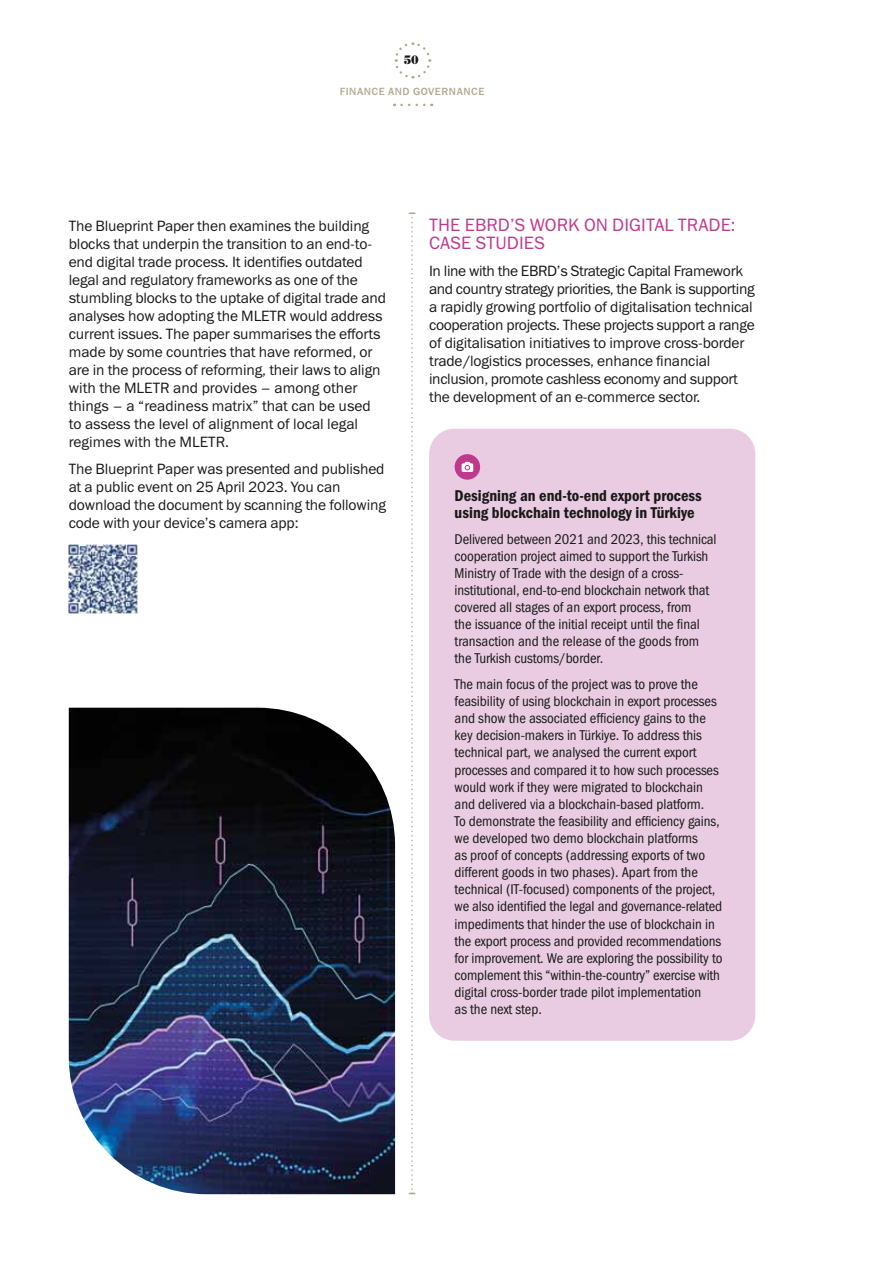
<style>
.page{position:relative;width:893px;height:1263px;background:#fff}
.page>*{position:absolute;margin:0;border:0;box-sizing:border-box;transform-origin:0 0}
.t1{font:18px/18px "Franklin Gothic Book ITC";letter-spacing:.005em;color:#bf398c}
.t2{font:15.75px/17.1px "Franklin Gothic Demi Cond ITC";color:#181917}
.t3{font:15px/18px "Franklin Gothic Book ITC";letter-spacing:-.01em;color:#181917}
.t4{font:14.25px/17.1px "Franklin Gothic Book Cond ITC";letter-spacing:-.005em;color:#181917}
.t5{font:700 12.75px "Bodoni URW";color:#181917}
.t6{font:10.5px "Franklin Gothic Medium ITC";letter-spacing:.05em;color:#afa88f}
</style>
<div class="page">
<svg style="left:401px;top:104px;width:31px;height:2px"></svg>
<svg style="left:394px;top:42px;width:38px;height:37px"></svg>
<svg style="left:409px;top:213px;width:6px;height:981px"></svg>
<img style="left:69px;top:545px;width:69px;height:68px">
<div style="left:429px;top:429px;width:326px;height:612px;background:#e9cce2;border-radius:26px"></div>
<div style="left:455px;top:454px;width:25px;height:26px;background:#bf398c;border-radius:50%"></div>
<svg style="left:462px;top:462px;width:11px;height:10px"></svg>
<img style="left:69px;top:708px;width:326px;height:486px">
<p class="t5" style="left:404px;top:52px;width:17px">50</p>
<p class="t6" style="left:340px;top:88px;width:146px">FINANCE AND GOVERNANCE</p>
<p class="t3" style="left:69px;top:218px;width:319px">The Blueprint Paper then examines the building blocks that underpin the transition to an end-to&shy;end digital trade process. It identifies outdated legal and regulatory frameworks as one of the stumbling blocks to the uptake of digital trade and analyses how adopting the MLETR would address current issues. The paper summarises the efforts made by some countries that have reformed, or are in the process of reforming, their laws to align with the MLETR and provides – among other things – a “readiness matrix” that can be used to assess the level of alignment of local legal regimes with the MLETR.</p>
<p class="t3" style="left:69px;top:461px;width:319px">The Blueprint Paper was presented and published at a public event on 25 April 2023. You can download the document by scanning the following code with your device’s camera app:</p>
<p class="t1" style="left:429px;top:217px;width:308px">THE EBRD’S WORK ON DIGITAL TRADE:<br>CASE STUDIES</p>
<p class="t3" style="left:429px;top:263px;width:327px">In line with the EBRD’s Strategic Capital Framework and country strategy priorities, the Bank is supporting a rapidly growing portfolio of digitalisation technical cooperation projects. These projects support a range of digitalisation initiatives to improve cross-border trade/logistics processes, enhance financial inclusion, promote cashless economy and support the development of an e-commerce sector.</p>
<p class="t2" style="left:455px;top:489px;width:249px">Designing an end-to-end export process using blockchain technology in Türkiye</p>
<p class="t4" style="left:455px;top:532px;width:263px">Delivered between 2021 and 2023, this technical cooperation project aimed to support the Turkish Ministry of Trade with the design of a cross&shy;institutional, end-to-end blockchain network that covered all stages of an export process, from<br>the issuance of the initial receipt until the final transaction and the release of the goods from the Turkish customs/border.</p>
<p class="t4" style="left:455px;top:677px;width:269px">The main focus of the project was to prove the feasibility of using blockchain in export processes and show the associated efficiency gains to the key decision-makers in Türkiye. To address this technical part, we analysed the current export processes and compared it to how such processes would work if they were migrated to blockchain and delivered via a blockchain-based platform.<br>To demonstrate the feasibility and efficiency gains, we developed two demo blockchain platforms<br>as proof of concepts (addressing exports of two different goods in two phases). Apart from the technical (IT-focused) components of the project, we also identified the legal and governance-related impediments that hinder the use of blockchain in the export process and provided recommendations for improvement. We are exploring the possibility to complement this “within-the-country” exercise with digital cross-border trade pilot implementation<br>as the next step.</p>
</div>
